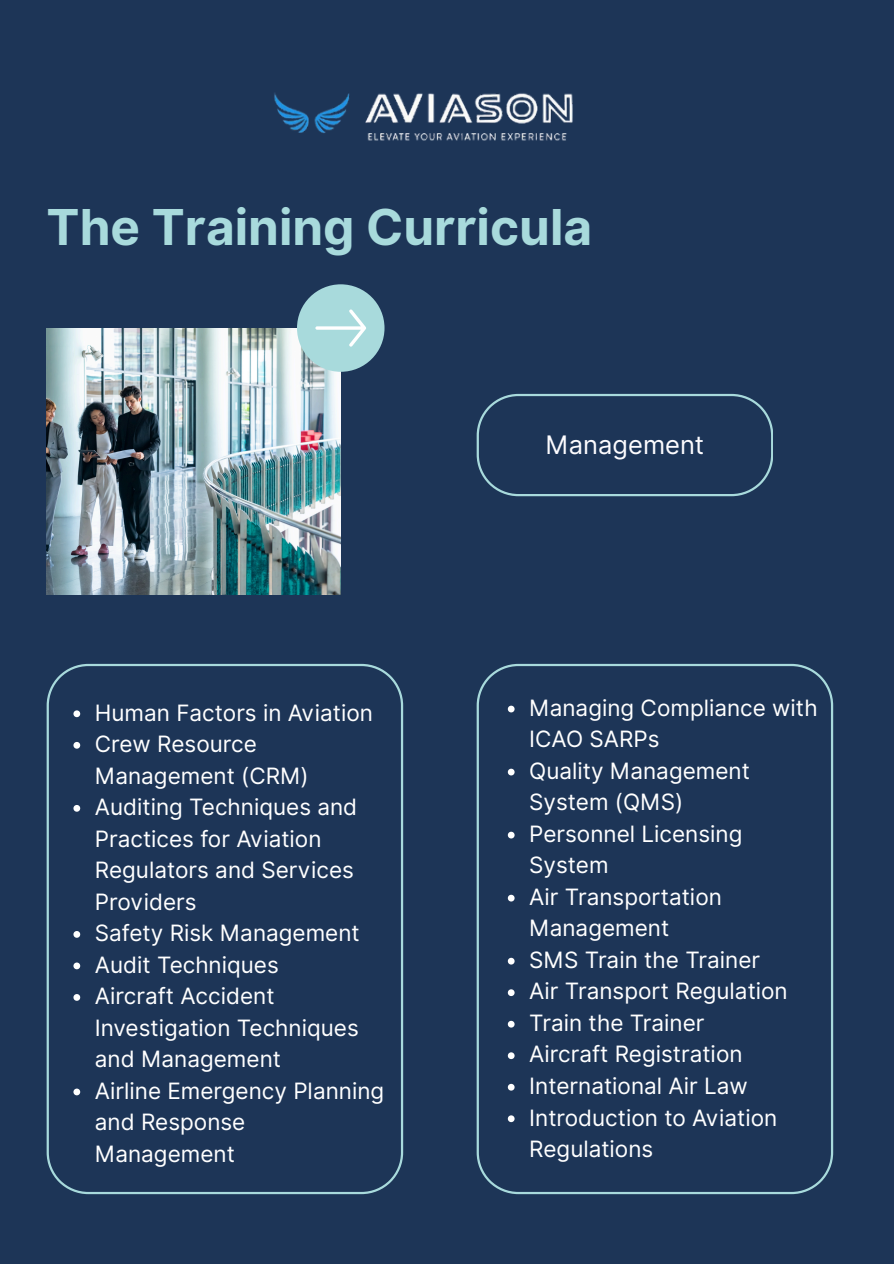
<style>
.page{position:relative;width:894px;height:1264px;background:#fff}
.page>*{position:absolute;margin:0;border:0;box-sizing:border-box;transform-origin:0 0}
.t1{font:700 49.5px "Inter";color:#a8dadc}
.t2{font:25.5px "Inter";color:#fdfcff}
.t3{font:22.5px/31.5px "Inter";color:#fff}
</style>
<div class="page">
<div style="left:0;top:0;width:893px;height:1263px;background:#1d3557"></div>
<img style="left:47px;top:328px;width:293px;height:266px">
<div style="left:297px;top:284px;width:87px;height:88px;background:#a8dadc;border-radius:50%"></div>
<svg style="left:315px;top:309px;width:51px;height:38px"></svg>
<svg style="left:476px;top:394px;width:296px;height:102px"></svg>
<img style="left:274px;top:93px;width:299px;height:212px">
<svg style="left:47px;top:664px;width:356px;height:529px"></svg>
<svg style="left:476px;top:664px;width:357px;height:529px"></svg>
<svg style="left:73px;top:710px;width:7px;height:7px"></svg>
<svg style="left:73px;top:742px;width:7px;height:6px"></svg>
<svg style="left:73px;top:805px;width:7px;height:6px"></svg>
<svg style="left:73px;top:931px;width:7px;height:6px"></svg>
<svg style="left:73px;top:962px;width:7px;height:7px"></svg>
<svg style="left:73px;top:994px;width:7px;height:6px"></svg>
<svg style="left:73px;top:1088px;width:7px;height:7px"></svg>
<svg style="left:507px;top:705px;width:7px;height:7px"></svg>
<svg style="left:507px;top:768px;width:7px;height:7px"></svg>
<svg style="left:507px;top:831px;width:7px;height:7px"></svg>
<svg style="left:507px;top:894px;width:7px;height:7px"></svg>
<svg style="left:507px;top:957px;width:7px;height:7px"></svg>
<svg style="left:507px;top:989px;width:7px;height:7px"></svg>
<svg style="left:507px;top:1020px;width:7px;height:7px"></svg>
<svg style="left:507px;top:1052px;width:7px;height:7px"></svg>
<svg style="left:507px;top:1083px;width:7px;height:7px"></svg>
<svg style="left:507px;top:1115px;width:7px;height:7px"></svg>
<p class="t1" style="left:47px;top:198px;width:547px">The Training Curricula</p>
<p class="t3" style="left:95px;top:696px;width:280px">Human Factors in Aviation</p>
<h2 class="t3" style="left:95px;top:728px;width:215px">Crew Resource<br>Management (CRM)</h2>
<p class="t3" style="left:95px;top:791px;width:264px">Auditing Techniques and<br>Practices for Aviation<br>Regulators and Services<br>Providers</p>
<p class="t3" style="left:95px;top:917px;width:266px">Safety Risk Management</p>
<p class="t3" style="left:95px;top:948px;width:185px">Audit Techniques</p>
<p class="t3" style="left:95px;top:980px;width:265px">Aircraft Accident<br>Investigation Techniques and Management</p>
<p class="t3" style="left:95px;top:1074px;width:291px">Airline Emergency Planning and Response<br>Management</p>
<p class="t2" style="left:545px;top:429px;width:160px">Management</p>
<p class="t3" style="left:529px;top:692px;width:290px">Managing Compliance with<br>ICAO SARPs</p>
<p class="t3" style="left:529px;top:755px;width:222px">Quality Management<br>System (QMS)</p>
<p class="t3" style="left:529px;top:818px;width:214px">Personnel Licensing<br>System</p>
<p class="t3" style="left:529px;top:881px;width:194px">Air Transportation<br>Management</p>
<p class="t3" style="left:529px;top:944px;width:232px">SMS Train the Trainer</p>
<p class="t3" style="left:529px;top:975px;width:260px">Air Transport Regulation</p>
<p class="t3" style="left:529px;top:1007px;width:177px">Train the Trainer</p>
<p class="t3" style="left:529px;top:1038px;width:215px">Aircraft Registration</p>
<p class="t3" style="left:529px;top:1070px;width:220px">International Air Law</p>
<p class="t3" style="left:529px;top:1101px;width:249px">Introduction to Aviation<br>Regulations</p>
</div>
